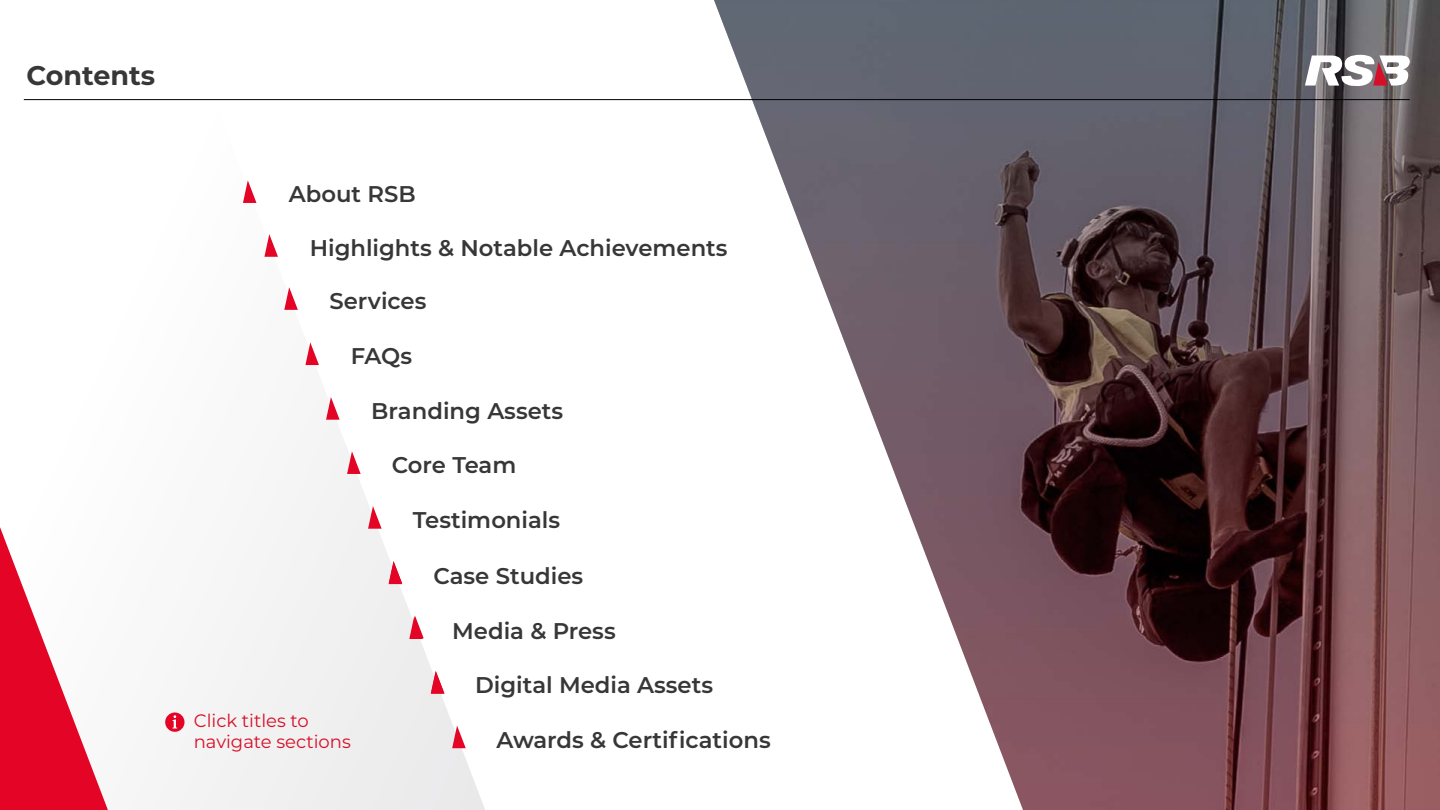
<style>
.page{position:relative;width:1440px;height:810px;background:#fff}
.page>*{position:absolute;margin:0;border:0;box-sizing:border-box;transform-origin:0 0}
.t1{font:700 27px "Montserrat";color:#363736}
.t2{font:600 22.73px "Montserrat";color:#363736}
.t3{font:18px/21.6px "Montserrat";color:#d80f27}
</style>
<div class="page">
<img style="left:711px;top:0;width:729px;height:810px">
<svg style="left:1305px;top:55px;width:106px;height:33px"></svg>
<svg style="left:23px;top:99px;width:477px;height:711px"></svg>
<svg style="left:0;top:303px;width:238px;height:507px"></svg>
<hr style="left:24px;top:99px;width:1386px;height:1px;background:#000">
<svg style="left:431px;top:671px;width:14px;height:23px"></svg>
<svg style="left:452px;top:726px;width:14px;height:22px"></svg>
<svg style="left:409px;top:616px;width:15px;height:23px"></svg>
<svg style="left:368px;top:506px;width:14px;height:23px"></svg>
<svg style="left:389px;top:561px;width:13px;height:23px"></svg>
<svg style="left:347px;top:451px;width:14px;height:23px"></svg>
<svg style="left:326px;top:397px;width:14px;height:23px"></svg>
<svg style="left:305px;top:342px;width:14px;height:23px"></svg>
<svg style="left:284px;top:287px;width:14px;height:23px"></svg>
<svg style="left:264px;top:234px;width:14px;height:23px"></svg>
<svg style="left:243px;top:180px;width:13px;height:23px"></svg>
<div style="left:165px;top:712px;width:19px;height:20px;background:#e40426;border-radius:50%"></div>
<svg style="left:172px;top:715px;width:5px;height:13px"></svg>
<p class="t1" style="left:26px;top:56px;width:130px">Contents</p>
<p class="t2" style="left:289px;top:178px;width:128px">About RSB</p>
<p class="t2" style="left:310px;top:232px;width:419px">Highlights &amp; Notable Achievements</p>
<p class="t2" style="left:330px;top:285px;width:98px">Services</p>
<p class="t2" style="left:351px;top:340px;width:63px">FAQs</p>
<p class="t2" style="left:371px;top:395px;width:193px">Branding Assets</p>
<p class="t2" style="left:392px;top:449px;width:126px">Core Team</p>
<p class="t2" style="left:413px;top:504px;width:149px">Testimonials</p>
<p class="t2" style="left:433px;top:559px;width:151px">Case Studies</p>
<p class="t3" style="left:194px;top:709px;width:159px">Click titles to navigate sections</p>
<p class="t2" style="left:452px;top:614px;width:165px">Media &amp; Press</p>
<p class="t2" style="left:475px;top:669px;width:239px">Digital Media Assets</p>
<p class="t2" style="left:497px;top:723px;width:276px">Awards &amp; Certifications</p>
</div>
